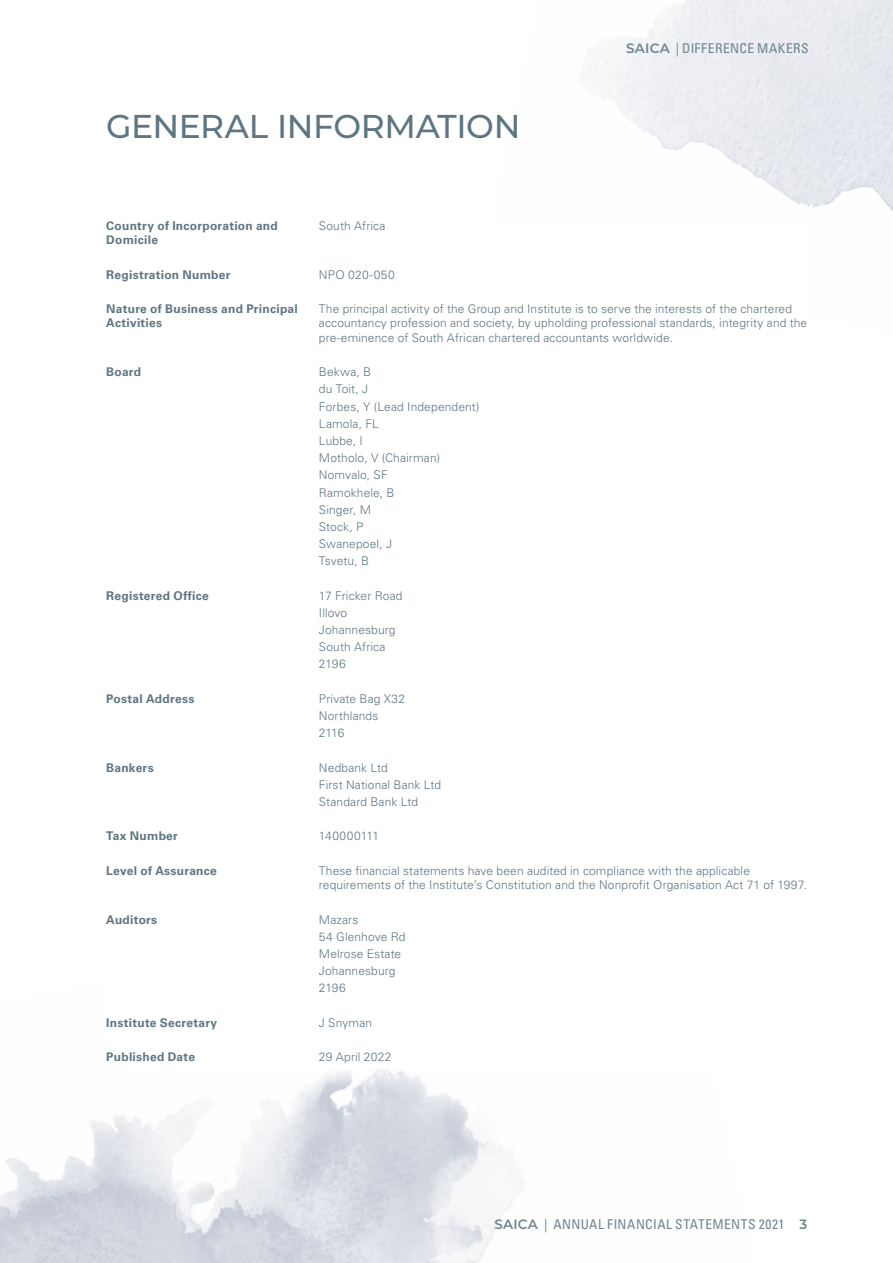
<style>
.page{position:relative;width:893px;height:1263px;background:#fff}
.page>*{position:absolute;margin:0;border:0;box-sizing:border-box;transform-origin:0 0}
.MainHeading{font:500 33px "Montserrat";letter-spacing:-.015em;color:#5e7682}
.t1{font:condensed 13.5px "Univers LT Std";letter-spacing:.035em;color:#6e8590}
.LineItems{font:300 12px/14.4px "Univers LT Std";letter-spacing:.01em;color:#5e7682}
.LineItems-2{font:700 12px/14.4px "Univers LT Std";letter-spacing:.02em;color:#5e7682}
.LineItems-3{font:300 12px "Univers LT Std";letter-spacing:.03em;color:#5e7682}
.s1{font-family:"Montserrat";font-weight:600;font-stretch:normal}
</style>
<div class="page">
<img style="left:0;top:1070px;width:525px;height:193px">
<p class="MainHeading" style="left:106px;top:103px;width:416px">GENERAL INFORMATION</p>
<p class="t1" style="left:626px;top:40px;width:184px"><span class="s1">SAICA</span> | DIFFERENCE MAKERS</p>
<p class="LineItems-2" style="left:106px;top:218px;width:173px">Country of Incorporation and<br>Domicile</p>
<p class="LineItems" style="left:319px;top:218px;width:68px">South Africa</p>
<p class="LineItems-2" style="left:106px;top:267px;width:126px">Registration Number</p>
<p class="LineItems-3" style="left:319px;top:267px;width:77px">NPO 020-050</p>
<p class="LineItems-2" style="left:106px;top:302px;width:193px">Nature of Business and Principal<br>Activities</p>
<p class="LineItems" style="left:319px;top:302px;width:490px">The principal activity of the Group and Institute is to serve the interests of the chartered accountancy profession and society, by upholding professional standards, integrity and the pre-eminence of South African chartered accountants worldwide.</p>
<p class="LineItems-2" style="left:106px;top:365px;width:36px">Board</p>
<p class="LineItems" style="left:319px;top:365px;width:54px">Bekwa, B</p>
<p class="LineItems" style="left:319px;top:382px;width:51px">du Toit, J</p>
<p class="LineItems" style="left:319px;top:399px;width:162px">Forbes, Y (Lead Independent)</p>
<p class="LineItems" style="left:319px;top:416px;width:61px">Lamola, FL</p>
<p class="LineItems" style="left:319px;top:433px;width:46px">Lubbe, I</p>
<p class="LineItems" style="left:319px;top:451px;width:123px">Motholo, V (Chairman)</p>
<p class="LineItems" style="left:319px;top:468px;width:70px">Nomvalo, SF</p>
<p class="LineItems" style="left:319px;top:485px;width:77px">Ramokhele, B</p>
<p class="LineItems" style="left:319px;top:502px;width:54px">Singer, M</p>
<p class="LineItems" style="left:319px;top:519px;width:46px">Stock, P</p>
<p class="LineItems" style="left:319px;top:537px;width:75px">Swanepoel, J</p>
<p class="LineItems" style="left:319px;top:554px;width:52px">Tsvetu, B</p>
<p class="LineItems-2" style="left:106px;top:588px;width:104px">Registered Office</p>
<p class="LineItems" style="left:319px;top:588px;width:85px">17 Fricker Road</p>
<p class="LineItems" style="left:319px;top:605px;width:30px">Illovo</p>
<p class="LineItems" style="left:319px;top:623px;width:78px">Johannesburg</p>
<p class="LineItems" style="left:319px;top:640px;width:68px">South Africa</p>
<p class="LineItems" style="left:319px;top:657px;width:28px">2196</p>
<p class="LineItems-2" style="left:106px;top:691px;width:90px">Postal Address</p>
<p class="LineItems" style="left:319px;top:691px;width:88px">Private Bag X32</p>
<p class="LineItems" style="left:319px;top:709px;width:61px">Northlands</p>
<p class="LineItems" style="left:319px;top:726px;width:27px">2116</p>
<p class="LineItems-2" style="left:106px;top:760px;width:49px">Bankers</p>
<p class="LineItems" style="left:319px;top:760px;width:70px">Nedbank Ltd</p>
<p class="LineItems" style="left:319px;top:777px;width:124px">First National Bank Ltd</p>
<p class="LineItems" style="left:319px;top:794px;width:101px">Standard Bank Ltd</p>
<p class="LineItems-2" style="left:106px;top:829px;width:73px">Tax Number</p>
<p class="LineItems" style="left:319px;top:829px;width:62px">140000111</p>
<p class="LineItems-2" style="left:106px;top:863px;width:112px">Level of Assurance</p>
<p class="LineItems" style="left:319px;top:863px;width:489px">These financial statements have been audited in compliance with the applicable requirements of the Institute’s Constitution and the Nonprofit Organisation Act 71 of 1997.</p>
<p class="LineItems-2" style="left:106px;top:912px;width:52px">Auditors</p>
<p class="LineItems" style="left:319px;top:912px;width:41px">Mazars</p>
<p class="LineItems" style="left:319px;top:929px;width:88px">54 Glenhove Rd</p>
<p class="LineItems" style="left:319px;top:946px;width:84px">Melrose Estate</p>
<p class="LineItems" style="left:319px;top:964px;width:78px">Johannesburg</p>
<p class="LineItems" style="left:319px;top:981px;width:28px">2196</p>
<p class="LineItems-2" style="left:106px;top:1015px;width:112px">Institute Secretary</p>
<p class="LineItems" style="left:319px;top:1015px;width:55px">J Snyman</p>
<p class="LineItems-2" style="left:106px;top:1050px;width:90px">Published Date</p>
<p class="LineItems" style="left:319px;top:1050px;width:74px">29 April 2022</p>
<p class="t1" style="left:494px;top:1215px;width:314px"><span class="s1">SAICA</span> | ANNUAL FINANCIAL STATEMENTS 2021 <span class="s1">3</span></p>
</div>
